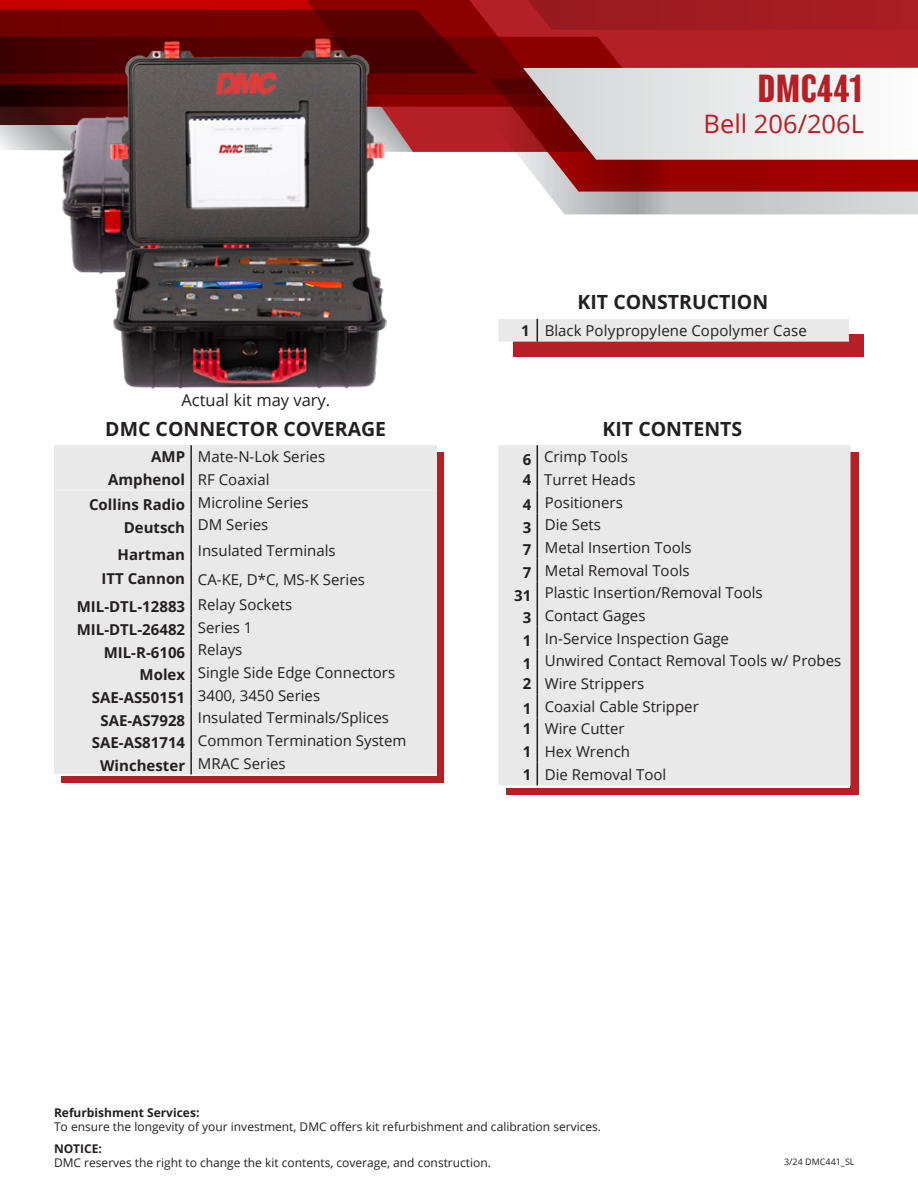
<style>
.page{position:relative;width:918px;height:1188px;background:#fff}
.page>*{position:absolute;margin:0;border:0;box-sizing:border-box;transform-origin:0 0}
.t1{font:700 36px "Balboa";letter-spacing:.02em;color:#b52026}
.t2{font:25.5px "Open Sans";color:#b52026}
.t3{font:700 19.5px "Open Sans";color:#231f20}
.t4{font:16.5px "Open Sans";color:#231f20}
.t5{font:15px "Open Sans";color:#231f20}
.t6{font:700 15px "Open Sans";color:#231f20}
.t7{font:12px "Open Sans";color:#231f20}
.t8{font:700 12px "Open Sans";color:#231f20}
.t9{font:9px "Open Sans";color:#231f20}
</style>
<div class="page">
<div style="left:544px;top:30px;width:374px;height:38px;background:#b52026"></div>
<svg style="left:0;top:0;width:544px;height:37px;background:#af0608"></svg>
<svg style="left:476px;top:37px;width:177px;height:57px;background:#880607"></svg>
<svg style="left:500px;top:0;width:418px;height:30px;background:#a21c22"></svg>
<svg style="left:476px;top:94px;width:442px;height:120px;background:#b86c6d"></svg>
<svg style="left:523px;top:68px;width:395px;height:92px"></svg>
<svg style="left:0;top:9px;width:476px;height:143px;background:#721011"></svg>
<img style="left:30px;top:87px;width:41px;height:148px">
<img style="left:71px;top:5px;width:341px;height:384px">
<svg style="left:506px;top:453px;width:352px;height:342px;fill:#b52026"></svg>
<svg style="left:62px;top:453px;width:382px;height:330px;background:#be3c42"></svg>
<div style="left:54px;top:445px;width:383px;height:46px;background:#e9e9e9"></div>
<div style="left:54px;top:491px;width:383px;height:283px;background:#e9e9e9"></div>
<hr style="left:190px;top:445px;width:2px;height:23px;background:#231f20">
<hr style="left:190px;top:468px;width:2px;height:23px;background:#231f20">
<hr style="left:190px;top:491px;width:2px;height:22px;background:#231f20">
<hr style="left:190px;top:513px;width:2px;height:23px;background:#231f20">
<hr style="left:190px;top:536px;width:2px;height:29px;background:#231f20">
<hr style="left:190px;top:565px;width:2px;height:28px;background:#231f20">
<hr style="left:190px;top:593px;width:2px;height:23px;background:#231f20">
<hr style="left:190px;top:616px;width:2px;height:22px;background:#231f20">
<hr style="left:190px;top:638px;width:2px;height:23px;background:#231f20">
<hr style="left:190px;top:661px;width:2px;height:23px;background:#231f20">
<hr style="left:190px;top:684px;width:2px;height:22px;background:#231f20">
<hr style="left:190px;top:706px;width:2px;height:23px;background:#231f20">
<hr style="left:190px;top:729px;width:2px;height:23px;background:#231f20">
<hr style="left:190px;top:752px;width:2px;height:22px;background:#231f20">
<div style="left:513px;top:334px;width:351px;height:23px;background:#b52026"></div>
<div style="left:498px;top:319px;width:351px;height:23px;background:#e9e9e9"></div>
<div style="left:498px;top:445px;width:352px;height:340px;background:#e9e9e9"></div>
<svg style="left:537px;top:445px;width:1px;height:340px"></svg>
<p class="t1" style="left:758px;top:68px;width:108px">DMC441</p>
<p class="t2" style="left:704px;top:106px;width:162px">Bell 206/206L</p>
<p class="t3" style="left:578px;top:288px;width:192px">KIT CONSTRUCTION</p>
<p class="t6" style="left:521px;top:320px;width:10px">1</p>
<p class="t5" style="left:545px;top:320px;width:264px">Black Polypropylene Copolymer Case</p>
<p class="t4" style="left:182px;top:389px;width:150px">Actual kit may vary.</p>
<p class="t3" style="left:105px;top:415px;width:282px">DMC CONNECTOR COVERAGE</p>
<p class="t3" style="left:603px;top:415px;width:141px">KIT CONTENTS</p>
<p class="t6" style="left:151px;top:446px;width:35px">AMP</p>
<p class="t5" style="left:198px;top:447px;width:129px">Mate-N-Lok Series</p>
<p class="t6" style="left:108px;top:469px;width:79px">Amphenol</p>
<p class="t5" style="left:198px;top:469px;width:73px">RF Coaxial</p>
<p class="t6" style="left:89px;top:494px;width:98px">Collins Radio</p>
<p class="t5" style="left:198px;top:492px;width:112px">Microline Series</p>
<p class="t6" style="left:124px;top:517px;width:63px">Deutsch</p>
<p class="t5" style="left:198px;top:515px;width:72px">DM Series</p>
<p class="t6" style="left:118px;top:544px;width:69px">Hartman</p>
<p class="t5" style="left:198px;top:540px;width:139px">Insulated Terminals</p>
<p class="t6" style="left:101px;top:568px;width:85px">ITT Cannon</p>
<p class="t5" style="left:198px;top:569px;width:169px">CA-KE, D*C, MS-K Series</p>
<p class="t6" style="left:77px;top:596px;width:110px">MIL-DTL-12883</p>
<p class="t5" style="left:198px;top:594px;width:96px">Relay Sockets</p>
<p class="t6" style="left:77px;top:619px;width:110px">MIL-DTL-26482</p>
<p class="t5" style="left:198px;top:617px;width:56px">Series 1</p>
<p class="t6" style="left:104px;top:642px;width:83px">MIL-R-6106</p>
<p class="t5" style="left:198px;top:640px;width:46px">Relays</p>
<p class="t6" style="left:140px;top:664px;width:47px">Molex</p>
<p class="t5" style="left:198px;top:662px;width:199px">Single Side Edge Connectors</p>
<p class="t6" style="left:92px;top:687px;width:95px">SAE-AS50151</p>
<p class="t5" style="left:198px;top:685px;width:124px">3400, 3450 Series</p>
<p class="t6" style="left:100px;top:710px;width:86px">SAE-AS7928</p>
<p class="t5" style="left:198px;top:708px;width:193px">Insulated Terminals/Splices</p>
<p class="t6" style="left:92px;top:732px;width:95px">SAE-AS81714</p>
<p class="t5" style="left:198px;top:730px;width:210px">Common Termination System</p>
<p class="t6" style="left:100px;top:755px;width:87px">Winchester</p>
<p class="t5" style="left:198px;top:753px;width:89px">MRAC Series</p>
<p class="t6" style="left:523px;top:449px;width:10px">6</p>
<p class="t5" style="left:544px;top:447px;width:85px">Crimp Tools</p>
<p class="t6" style="left:523px;top:469px;width:10px">4</p>
<p class="t5" style="left:544px;top:469px;width:93px">Turret Heads</p>
<p class="t6" style="left:523px;top:494px;width:10px">4</p>
<p class="t5" style="left:545px;top:492px;width:80px">Positioners</p>
<p class="t6" style="left:523px;top:517px;width:10px">3</p>
<p class="t5" style="left:545px;top:515px;width:58px">Die Sets</p>
<p class="t6" style="left:523px;top:539px;width:10px">7</p>
<p class="t5" style="left:545px;top:537px;width:148px">Metal Insertion Tools</p>
<p class="t6" style="left:523px;top:562px;width:10px">7</p>
<p class="t5" style="left:545px;top:560px;width:146px">Metal Removal Tools</p>
<p class="t6" style="left:514px;top:585px;width:19px">31</p>
<p class="t5" style="left:545px;top:583px;width:220px">Plastic Insertion/Removal Tools</p>
<p class="t6" style="left:523px;top:607px;width:10px">3</p>
<p class="t5" style="left:545px;top:605px;width:102px">Contact Gages</p>
<p class="t6" style="left:523px;top:630px;width:10px">1</p>
<p class="t5" style="left:545px;top:628px;width:186px">In-Service Inspection Gage</p>
<p class="t6" style="left:523px;top:653px;width:10px">1</p>
<p class="t5" style="left:545px;top:651px;width:298px">Unwired Contact Removal Tools w/ Probes</p>
<p class="t6" style="left:523px;top:673px;width:10px">2</p>
<p class="t5" style="left:545px;top:673px;width:101px">Wire Strippers</p>
<p class="t6" style="left:523px;top:698px;width:10px">1</p>
<p class="t5" style="left:545px;top:696px;width:156px">Coaxial Cable Stripper</p>
<p class="t6" style="left:523px;top:718px;width:10px">1</p>
<p class="t5" style="left:545px;top:719px;width:81px">Wire Cutter</p>
<p class="t6" style="left:523px;top:741px;width:10px">1</p>
<p class="t5" style="left:545px;top:741px;width:87px">Hex Wrench</p>
<p class="t6" style="left:523px;top:764px;width:10px">1</p>
<p class="t5" style="left:545px;top:764px;width:123px">Die Removal Tool</p>
<p class="t8" style="left:54px;top:1104px;width:147px">Refurbishment Services:</p>
<p class="t7" style="left:54px;top:1118px;width:549px">To ensure the longevity of your investment, DMC offers kit refurbishment and calibration services.</p>
<p class="t8" style="left:54px;top:1140px;width:50px">NOTICE:</p>
<p class="t7" style="left:54px;top:1155px;width:439px">DMC reserves the right to change the kit contents, coverage, and construction.</p>
<p class="t9" style="left:784px;top:1155px;width:72px">3/24 DMC441_SL</p>
</div>
